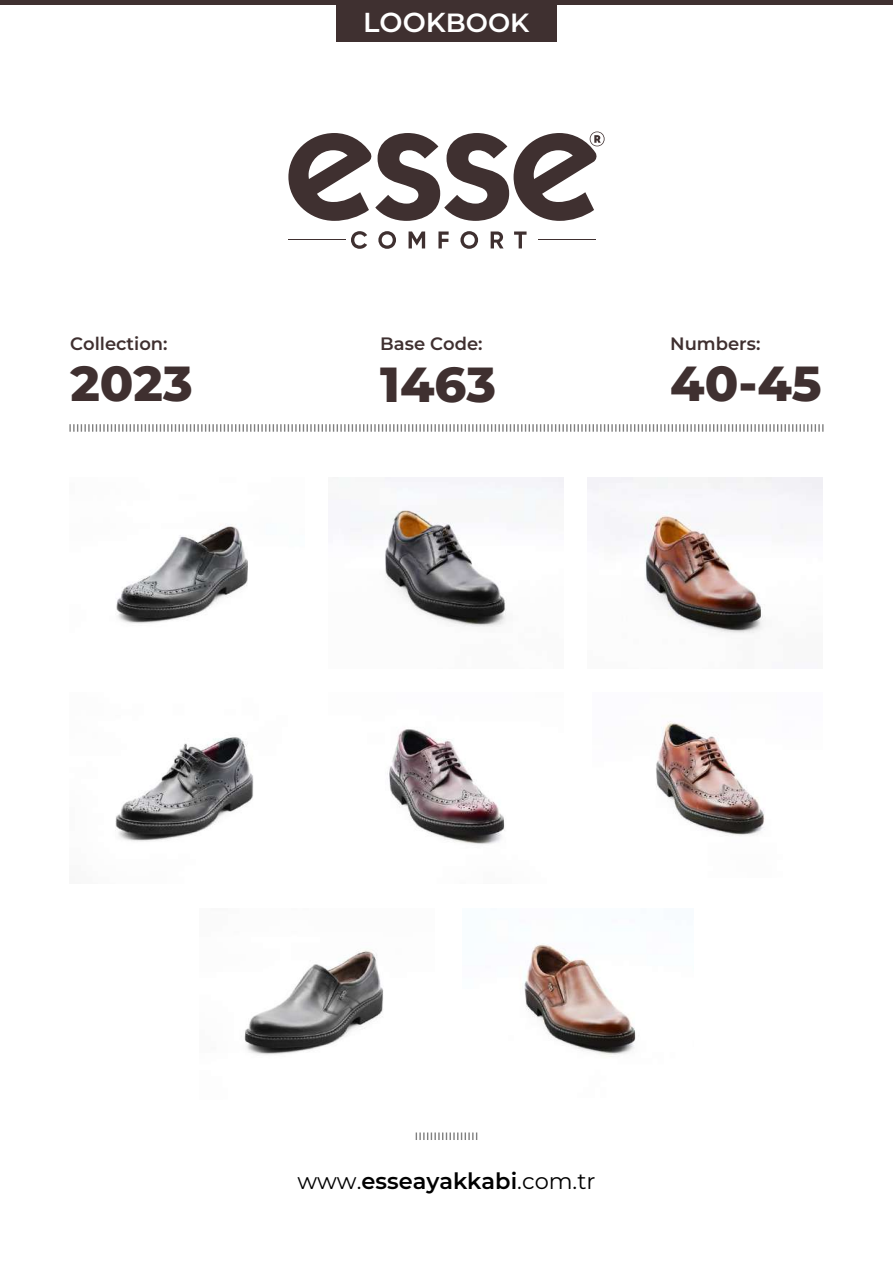
<style>
.page{position:relative;width:893px;height:1263px;background:#fff}
.page>*{position:absolute;margin:0;border:0;box-sizing:border-box;transform-origin:0 0}
.t1{font:800 49.2px "Montserrat";color:#3f3030}
.t2{font:600 27.45px "Montserrat";color:#fff}
.t3{font:600 22.5px "Montserrat";color:#000}
.t4{font:600 17.85px "Montserrat";color:#3f3030}
.s1{font-size:26.25px}
.s2{font-weight:400}
</style>
<div class="page">
<svg style="left:69px;top:424px;width:755px;height:8px"></svg>
<div style="left:336px;top:5px;width:221px;height:37px;background:#3f3030"></div>
<div style="left:0;top:0;width:893px;height:5px;background:#3f3030"></div>
<svg style="left:416px;top:1132px;width:61px;height:8px"></svg>
<svg style="left:288px;top:132px;width:317px;height:89px"></svg>
<svg style="left:351px;top:231px;width:16px;height:18px"></svg>
<svg style="left:378px;top:231px;width:18px;height:18px"></svg>
<svg style="left:409px;top:231px;width:16px;height:17px"></svg>
<svg style="left:438px;top:231px;width:11px;height:17px"></svg>
<svg style="left:460px;top:231px;width:18px;height:18px"></svg>
<svg style="left:491px;top:231px;width:13px;height:17px"></svg>
<svg style="left:514px;top:231px;width:13px;height:17px"></svg>
<hr style="left:288px;top:240px;width:58px;height:1px;background:#3f3030">
<hr style="left:538px;top:240px;width:58px;height:1px;background:#3f3030">
<img style="left:116px;top:524px;width:132px;height:100px">
<img style="left:337px;top:477px;width:226px;height:150px">
<img style="left:588px;top:477px;width:235px;height:156px">
<img style="left:115px;top:737px;width:139px;height:105px">
<img style="left:387px;top:729px;width:118px;height:115px">
<img style="left:244px;top:950px;width:140px;height:105px">
<img style="left:524px;top:944px;width:112px;height:113px">
<img style="left:656px;top:721px;width:109px;height:115px">
<p class="t4" style="left:70px;top:332px;width:99px">Collection:</p>
<h1 class="t1" style="left:70px;top:351px;width:124px">2023</h1>
<h2 class="t2" style="left:363px;top:4px;width:168px">LOOK<span class="s1">BOOK</span></h2>
<p class="t4" style="left:380px;top:332px;width:104px">Base Code:</p>
<h1 class="t1" style="left:380px;top:351px;width:117px">1463</h1>
<p class="t4" style="left:670px;top:332px;width:92px">Numbers:</p>
<h1 class="t1" style="left:670px;top:351px;width:153px">40-45</h1>
<p class="t3" style="left:297px;top:1166px;width:300px"><span class="s2">www.</span>esseayakkabi<span class="s2">.com.tr</span></p>
</div>
